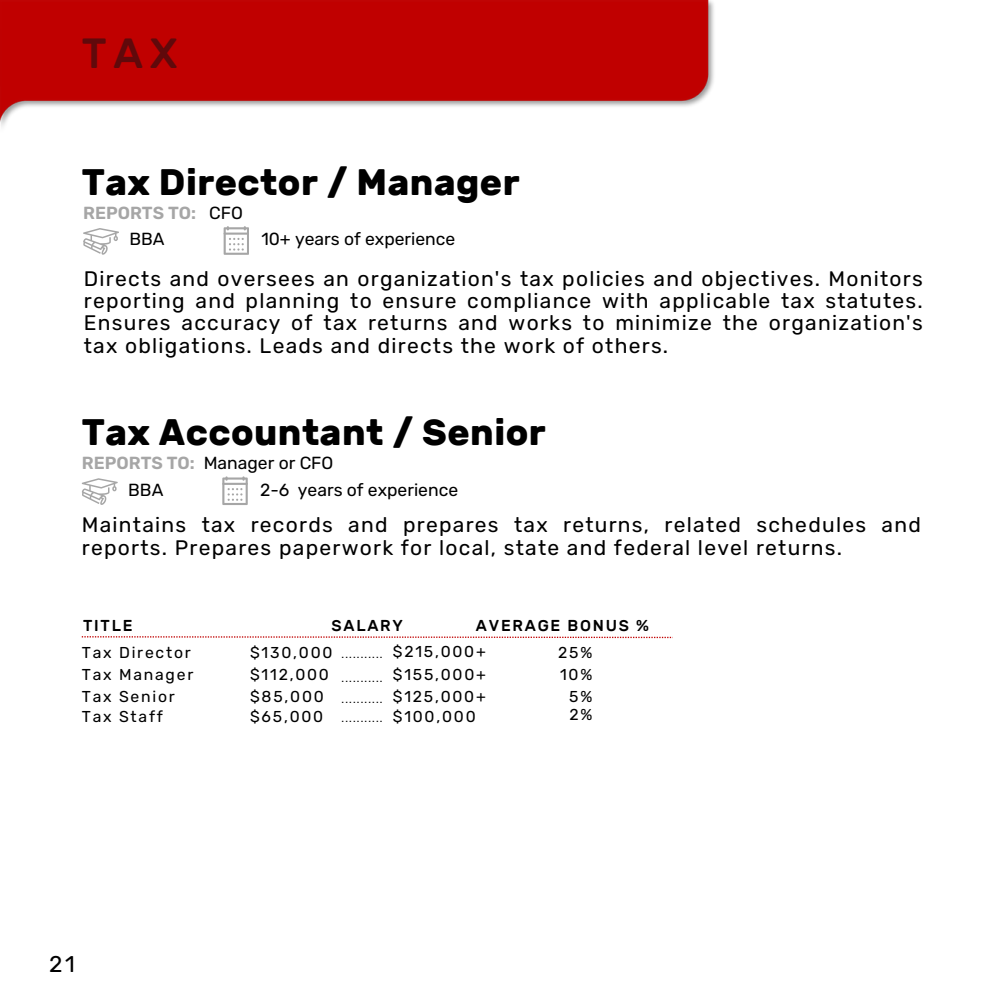
<style>
.page{position:relative;width:1008px;height:1008px;background:#fff}
.page>*{position:absolute;margin:0;border:0;box-sizing:border-box;transform-origin:0 0}
.t1{font:500 42px "Rubik";color:#60090b}
.t2{font:700 36.75px "Rubik";letter-spacing:.015em;color:#000}
.t3{font:22.75px "Rubik";color:#000}
.t4{font:21px/22.4px "Rubik";letter-spacing:.06em;color:#000;text-align:justify}
.t5{font:17.5px "Rubik";color:#000}
.t6{font:600 17.5px "Rubik";color:#a6a6a6}
.t7{font:15.75px "Rubik";letter-spacing:.115em;color:#000}
.t8{font:500 15.75px "Rubik";letter-spacing:.115em;color:#000}
.t9{font:10.5px "Rubik";color:#000}
</style>
<div class="page">
<img style="left:0;top:0;width:714px;height:127px">
<svg style="left:82px;top:636px;width:591px;height:2px"></svg>
<svg style="left:82px;top:478px;width:35px;height:27px"></svg>
<svg style="left:222px;top:476px;width:25px;height:29px"></svg>
<svg style="left:83px;top:228px;width:36px;height:27px"></svg>
<svg style="left:224px;top:226px;width:25px;height:29px"></svg>
<p class="t1" style="left:82px;top:29px;width:97px">TAX</p>
<h1 class="t2" style="left:82px;top:161px;width:439px">Tax Director / Manager</h1>
<p class="t6" style="left:83px;top:203px;width:114px">REPORTS TO:</p>
<p class="t5" style="left:209px;top:203px;width:35px">CFO</p>
<p class="t5" style="left:130px;top:229px;width:37px">BBA</p>
<p class="t5" style="left:261px;top:229px;width:195px">10+ years of experience</p>
<p class="t4" style="left:84px;top:267px;width:841px">Directs and oversees an organization's tax policies and objectives. Monitors reporting and planning to ensure compliance with applicable tax statutes.<br>Ensures accuracy of tax returns and works to minimize the organization's tax obligations. Leads and directs the work of others.</p>
<h4 class="t2" style="left:82px;top:411px;width:465px">Tax Accountant / Senior</h4>
<p class="t6" style="left:82px;top:453px;width:114px">REPORTS TO:</p>
<p class="t5" style="left:204px;top:453px;width:131px">Manager or CFO</p>
<p class="t5" style="left:128px;top:479px;width:37px">BBA</p>
<p class="t5" style="left:260px;top:479px;width:200px">2-6 years of experience</p>
<h2 class="t4" style="left:82px;top:514px;width:841px">Maintains tax records and prepares tax returns, related schedules and reports. Prepares paperwork for local, state and federal level returns.</h2>
<h5 class="t8" style="left:83px;top:616px;width:51px">TITLE</h5>
<p class="t8" style="left:332px;top:616px;width:73px">SALARY</p>
<p class="t8" style="left:476px;top:616px;width:175px">AVERAGE BONUS %</p>
<h5 class="t7" style="left:82px;top:644px;width:111px">Tax Director</h5>
<h6 class="t7" style="left:82px;top:665px;width:113px">Tax Manager</h6>
<h3 class="t7" style="left:82px;top:687px;width:95px">Tax Senior</h3>
<h5 class="t7" style="left:393px;top:642px;width:95px">$215,000+</h5>
<p class="t7" style="left:250px;top:644px;width:84px">$130,000</p>
<p class="t9" style="left:342px;top:649px;width:42px">...........</p>
<h2 class="t7" style="left:558px;top:644px;width:36px">25%</h2>
<h4 class="t7" style="left:560px;top:665px;width:34px">10%</h4>
<h6 class="t7" style="left:569px;top:687px;width:25px">5%</h6>
<h6 class="t7" style="left:250px;top:665px;width:80px">$112,000</h6>
<h3 class="t7" style="left:393px;top:665px;width:95px">$155,000+</h3>
<p class="t7" style="left:250px;top:687px;width:75px">$85,000</p>
<p class="t7" style="left:393px;top:687px;width:95px">$125,000+</p>
<p class="t9" style="left:342px;top:672px;width:42px">...........</p>
<p class="t9" style="left:342px;top:694px;width:42px">...........</p>
<p class="t7" style="left:82px;top:707px;width:83px">Tax Staff</p>
<p class="t7" style="left:250px;top:707px;width:75px">$65,000</p>
<p class="t9" style="left:342px;top:712px;width:42px">...........</p>
<p class="t7" style="left:393px;top:707px;width:84px">$100,000</p>
<p class="t7" style="left:569px;top:706px;width:25px">2%</p>
<p class="t3" style="left:49px;top:951px;width:27px">21</p>
</div>
